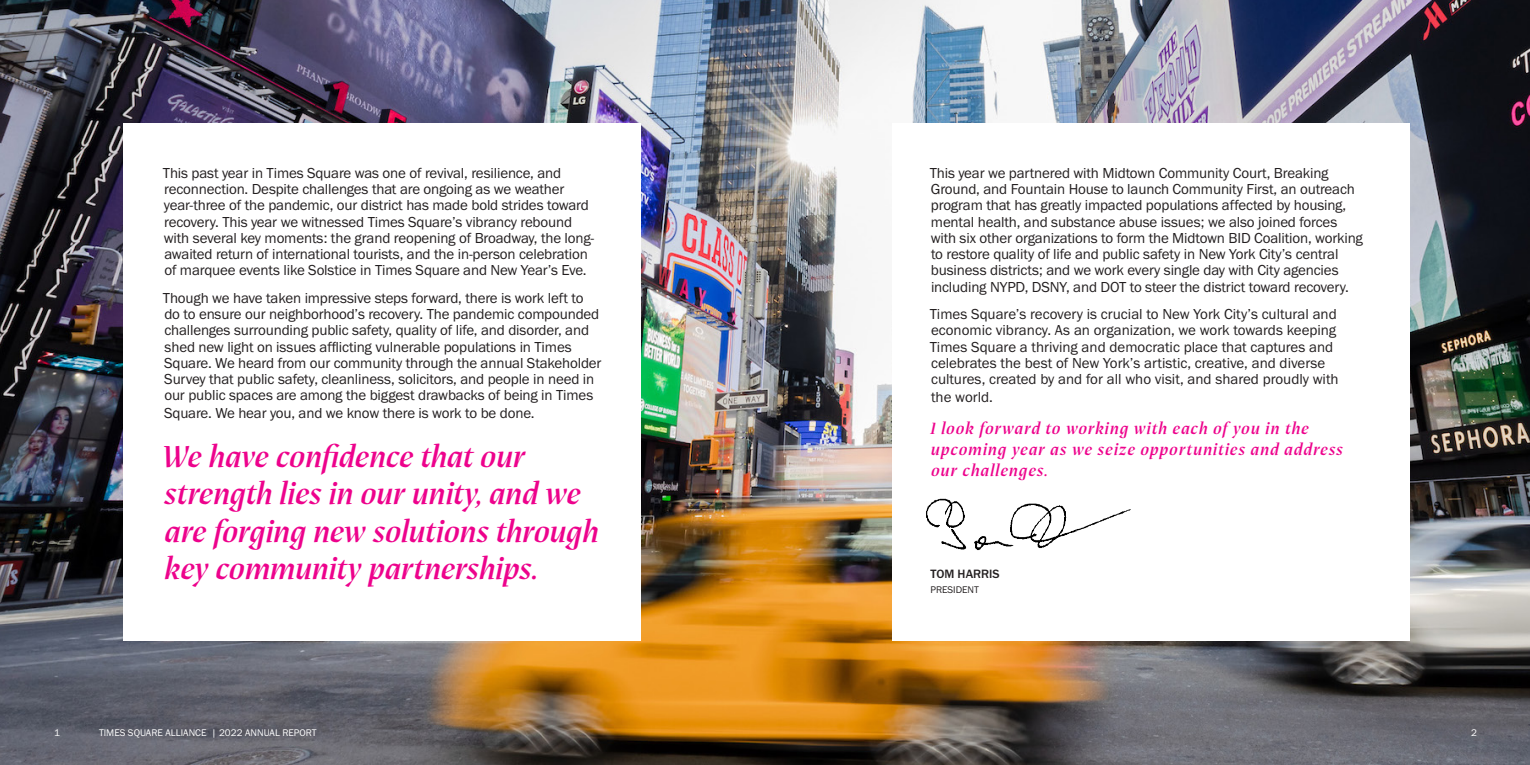
<style>
.page{position:relative;width:1530px;height:765px;background:#fff}
.page>*{position:absolute;margin:0;border:0;box-sizing:border-box;transform-origin:0 0}
.TS_Body_Medium{font:italic 600 32.5px/37.5px "Prospectus STD";letter-spacing:-.02em;color:#ed028c}
.TS_Quote_Small{font:italic 600 17.5px/21px "Prospectus STD";letter-spacing:.035em;color:#ed028c}
.TS_Body_Medium-2{font:15px/16.2px "Franklin Gothic URW Boo";letter-spacing:-.01em;color:#231f20}
.TS_QuoteAttribution{font:500 12.5px "Franklin Gothic URW";color:#231f20}
.t1{font:10px "Franklin Gothic URW Boo";color:#fff}
.TS_QuoteAttribution-2{font:10px "Franklin Gothic URW Boo";letter-spacing:-.005em;color:#231f20}
</style>
<div class="page">
<img style="left:0;top:0;width:1530px;height:765px">
<div style="left:124px;top:124px;width:517px;height:517px;background:#fff"></div>
<div style="left:893px;top:124px;width:517px;height:517px;background:#fff"></div>
<img style="left:926px;top:498px;width:205px;height:53px">
<p class="TS_Body_Medium-2" style="left:163px;top:165px;width:433px">This past year in Times Square was one of revival, resilience, and reconnection. Despite challenges that are ongoing as we weather year-three of the pandemic, our district has made bold strides toward recovery. This year we witnessed Times Square’s vibrancy rebound with several key moments: the grand reopening of Broadway, the long&shy;awaited return of international tourists, and the in-person celebration of marquee events like Solstice in Times Square and New Year’s Eve.</p>
<p class="TS_Body_Medium-2" style="left:163px;top:289px;width:440px">Though we have taken impressive steps forward, there is work left to do to ensure our neighborhood’s recovery. The pandemic compounded challenges surrounding public safety, quality of life, and disorder, and shed new light on issues afflicting vulnerable populations in Times Square. We heard from our community through the annual Stakeholder Survey that public safety, cleanliness, solicitors, and people in need in our public spaces are among the biggest drawbacks of being in Times Square. We hear you, and we know there is work to be done.</p>
<p class="TS_Body_Medium" style="left:161px;top:437px;width:439px">We have confidence that our strength lies in our unity, and we are forging new solutions through key community partnerships.</p>
<p class="TS_Body_Medium-2" style="left:930px;top:165px;width:435px">This year we partnered with Midtown Community Court, Breaking Ground, and Fountain House to launch Community First, an outreach program that has greatly impacted populations affected by housing, mental health, and substance abuse issues; we also joined forces with six other organizations to form the Midtown BID Coalition, working to restore quality of life and public safety in New York City’s central business districts; and we work every single day with City agencies including NYPD, DSNY, and DOT to steer the district toward recovery.</p>
<p class="TS_Body_Medium-2" style="left:930px;top:306px;width:410px">Times Square’s recovery is crucial to New York City’s cultural and economic vibrancy. As an organization, we work towards keeping Times Square a thriving and democratic place that captures and celebrates the best of New York’s artistic, creative, and diverse cultures, created by and for all who visit, and shared proudly with the world.</p>
<p class="TS_Quote_Small" style="left:930px;top:418px;width:414px">I look forward to working with each of you in the upcoming year as we seize opportunities and address our challenges.</p>
<p class="TS_QuoteAttribution" style="left:931px;top:566px;width:71px">TOM HARRIS</p>
<p class="TS_QuoteAttribution-2" style="left:931px;top:583px;width:50px">PRESIDENT</p>
<p class="t1" style="left:54px;top:727px;width:7px">1</p>
<p class="t1" style="left:99px;top:727px;width:219px">TIMES SQUARE ALLIANCE | 2022 ANNUAL REPORT</p>
<p class="t1" style="left:1471px;top:727px;width:7px">2</p>
</div>
